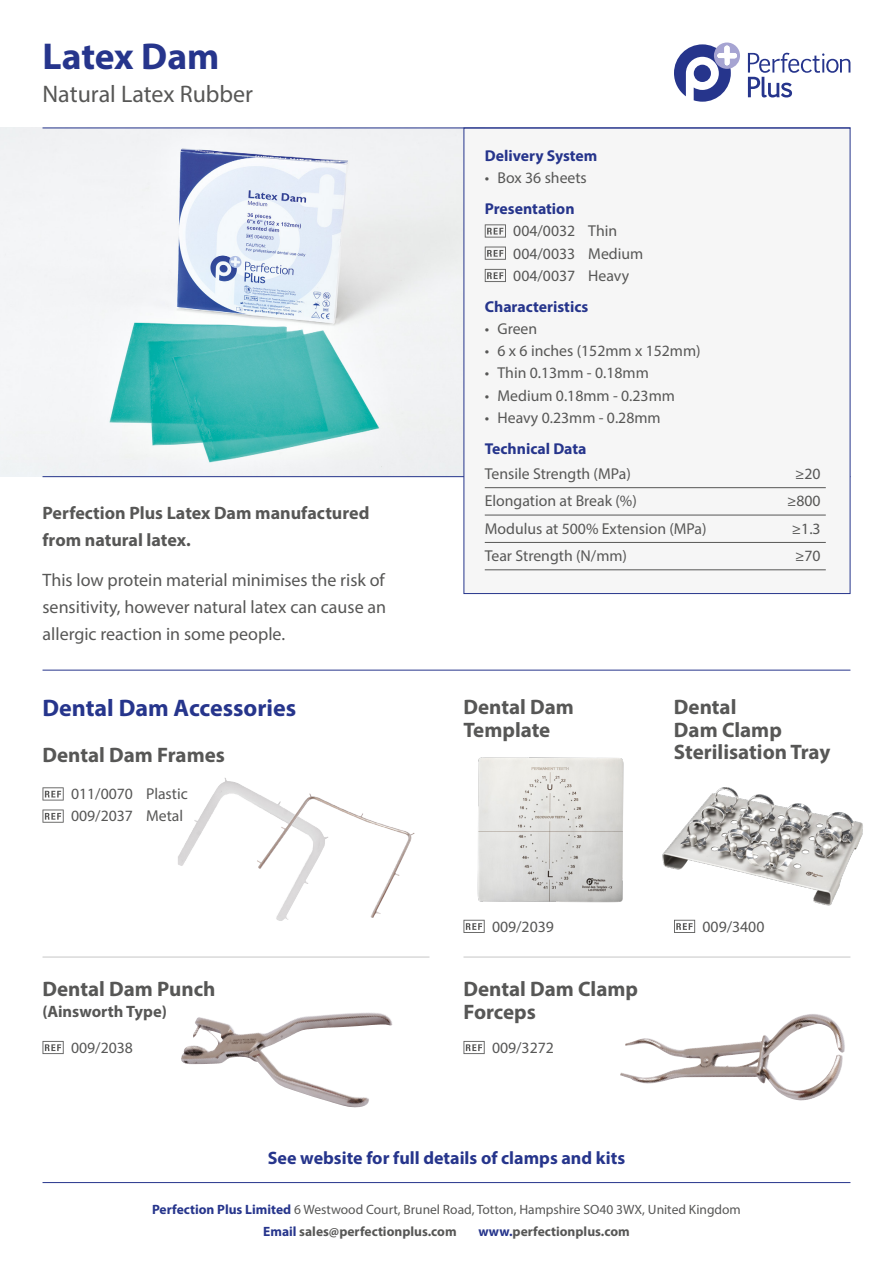
<style>
.page{position:relative;width:893px;height:1263px;background:#fff}
.page>*{position:absolute;margin:0;border:0;box-sizing:border-box;transform-origin:0 0}
.t1{font:700 37.5px "Myriad Pro";color:#26358c}
.t2{font:700 24px "Myriad Pro";color:#26358c}
.t3{font:24px "Myriad Pro";color:#575756}
.t4{font:700 21px/22.5px "Myriad Pro";color:#575756}
.t5{font:18px/27px "Myriad Pro";color:#575756;text-align:justify}
.t6{font:700 18px/27px "Myriad Pro";color:#575756}
.t7{font:700 18px "Myriad Pro";color:#26358c}
.t8{font:700 16.5px "Myriad Pro";color:#575756}
.t9{font:15.75px/22.2px "Myriad Pro";color:#575756}
.t10{font:700 15.75px "Myriad Pro";color:#26358c}
.t11{font:13.5px "Myriad Pro";color:#575756}
.t12{font:700 13.5px "Myriad Pro";color:#575756}
.s1{font-weight:700;color:#26358c}
.s2{color:#26358c}
</style>
<div class="page">
<img style="left:0;top:128px;width:464px;height:348px">
<hr style="left:43px;top:476px;width:807px;height:1px;background:#26358c">
<div style="left:464px;top:128px;width:386px;height:466px;background:#f6f6f6"></div>
<svg style="left:748px;top:53px;width:102px;height:44px"></svg>
<svg style="left:674px;top:43px;width:66px;height:59px"></svg>
<hr style="left:485px;top:487px;width:341px;height:1px;background:#575756">
<hr style="left:485px;top:515px;width:341px;height:1px;background:#575756">
<hr style="left:485px;top:542px;width:341px;height:1px;background:#575756">
<hr style="left:485px;top:569px;width:341px;height:1px;background:#575756">
<hr style="left:43px;top:128px;width:807px;height:1px;background:#26358c">
<hr style="left:43px;top:1182px;width:807px;height:1px;background:#26358c">
<hr style="left:43px;top:670px;width:807px;height:1px;background:#26358c">
<svg style="left:485px;top:224px;width:21px;height:14px"></svg>
<svg style="left:485px;top:247px;width:21px;height:13px"></svg>
<svg style="left:43px;top:787px;width:21px;height:13px"></svg>
<svg style="left:43px;top:809px;width:21px;height:14px"></svg>
<svg style="left:43px;top:1041px;width:21px;height:13px"></svg>
<svg style="left:463px;top:1041px;width:22px;height:13px"></svg>
<svg style="left:463px;top:920px;width:22px;height:13px"></svg>
<svg style="left:674px;top:920px;width:21px;height:13px"></svg>
<svg style="left:485px;top:269px;width:21px;height:13px"></svg>
<img style="left:178px;top:778px;width:110px;height:143px">
<img style="left:257px;top:793px;width:157px;height:125px">
<img style="left:620px;top:1014px;width:225px;height:87px">
<img style="left:181px;top:1012px;width:212px;height:96px">
<hr style="left:43px;top:957px;width:386px;height:1px;background:#c6c6c6">
<hr style="left:463px;top:957px;width:387px;height:1px;background:#c6c6c6">
<img style="left:477px;top:757px;width:147px;height:146px">
<img style="left:662px;top:787px;width:201px;height:119px">
<h1 class="t1" style="left:43px;top:32px;width:178px">Latex Dam</h1>
<h2 class="t3" style="left:43px;top:79px;width:212px">Natural Latex Rubber</h2>
<p class="t6" style="left:43px;top:499px;width:328px">Perfection Plus Latex Dam manufactured from natural latex.</p>
<p class="t5" style="left:43px;top:566px;width:345px">This low protein material minimises the risk of sensitivity, however natural latex can cause an allergic reaction in some people.</p>
<h2 class="t2" style="left:43px;top:692px;width:255px">Dental Dam Accessories</h2>
<h3 class="t4" style="left:43px;top:743px;width:184px">Dental Dam Frames</h3>
<p class="t9" style="left:71px;top:782px;width:118px">011/0070 Plastic<br>009/2037 Metal</p>
<h3 class="t4" style="left:43px;top:977px;width:175px">Dental Dam Punch</h3>
<p class="t8" style="left:43px;top:1001px;width:126px">(Ainsworth Type)</p>
<p class="t10" style="left:485px;top:145px;width:114px">Delivery System</p>
<p class="t9" style="left:485px;top:167px;width:104px">• Box 36 sheets</p>
<p class="t10" style="left:485px;top:198px;width:91px">Presentation</p>
<p class="t9" style="left:513px;top:220px;width:132px">004/0032 Thin<br>004/0033 Medium<br>004/0037 Heavy</p>
<p class="t10" style="left:485px;top:296px;width:105px">Characteristics</p>
<p class="t9" style="left:485px;top:317px;width:54px">• Green</p>
<p class="t9" style="left:485px;top:339px;width:217px">• 6 x 6 inches (152mm x 152mm)</p>
<p class="t9" style="left:485px;top:362px;width:166px">• Thin 0.13mm - 0.18mm</p>
<p class="t9" style="left:485px;top:384px;width:192px">• Medium 0.18mm - 0.23mm</p>
<p class="t9" style="left:485px;top:406px;width:177px">• Heavy 0.23mm - 0.28mm</p>
<p class="t10" style="left:485px;top:438px;width:103px">Technical Data</p>
<p class="t9" style="left:485px;top:462px;width:148px">Tensile Strength (MPa)</p>
<p class="t9" style="left:795px;top:462px;width:27px">≥20</p>
<p class="t9" style="left:485px;top:490px;width:154px">Elongation at Break (%)</p>
<p class="t9" style="left:787px;top:490px;width:35px">≥800</p>
<p class="t9" style="left:485px;top:517px;width:223px">Modulus at 500% Extension (MPa)</p>
<p class="t9" style="left:792px;top:517px;width:30px">≥1.3</p>
<p class="t9" style="left:485px;top:544px;width:144px">Tear Strength (N/mm)</p>
<p class="t9" style="left:795px;top:544px;width:27px">≥70</p>
<h3 class="t4" style="left:463px;top:695px;width:112px">Dental Dam<br>Template</h3>
<h3 class="t4" style="left:674px;top:695px;width:158px">Dental<br>Dam Clamp<br>Sterilisation Tray</h3>
<p class="t9" style="left:492px;top:915px;width:63px">009/2039</p>
<p class="t9" style="left:702px;top:915px;width:63px">009/3400</p>
<h3 class="t4" style="left:463px;top:977px;width:176px">Dental Dam Clamp<br>Forceps</h3>
<p class="t9" style="left:71px;top:1036px;width:63px">009/2038</p>
<p class="t9" style="left:492px;top:1036px;width:63px">009/3272</p>
<p class="t7" style="left:268px;top:1146px;width:359px">See website for full details of clamps and kits</p>
<p class="t11" style="left:152px;top:1201px;width:590px"><span class="s1">Perfection Plus Limited</span> 6 Westwood Court, Brunel Road, Totton, Hampshire SO40 3WX, United Kingdom</p>
<p class="t12" style="left:263px;top:1222px;width:195px"><span class="s2">Email</span> sales@perfectionplus.com</p>
<p class="t12" style="left:478px;top:1222px;width:153px"><span class="s2">www.</span>perfectionplus.com</p>
</div>
